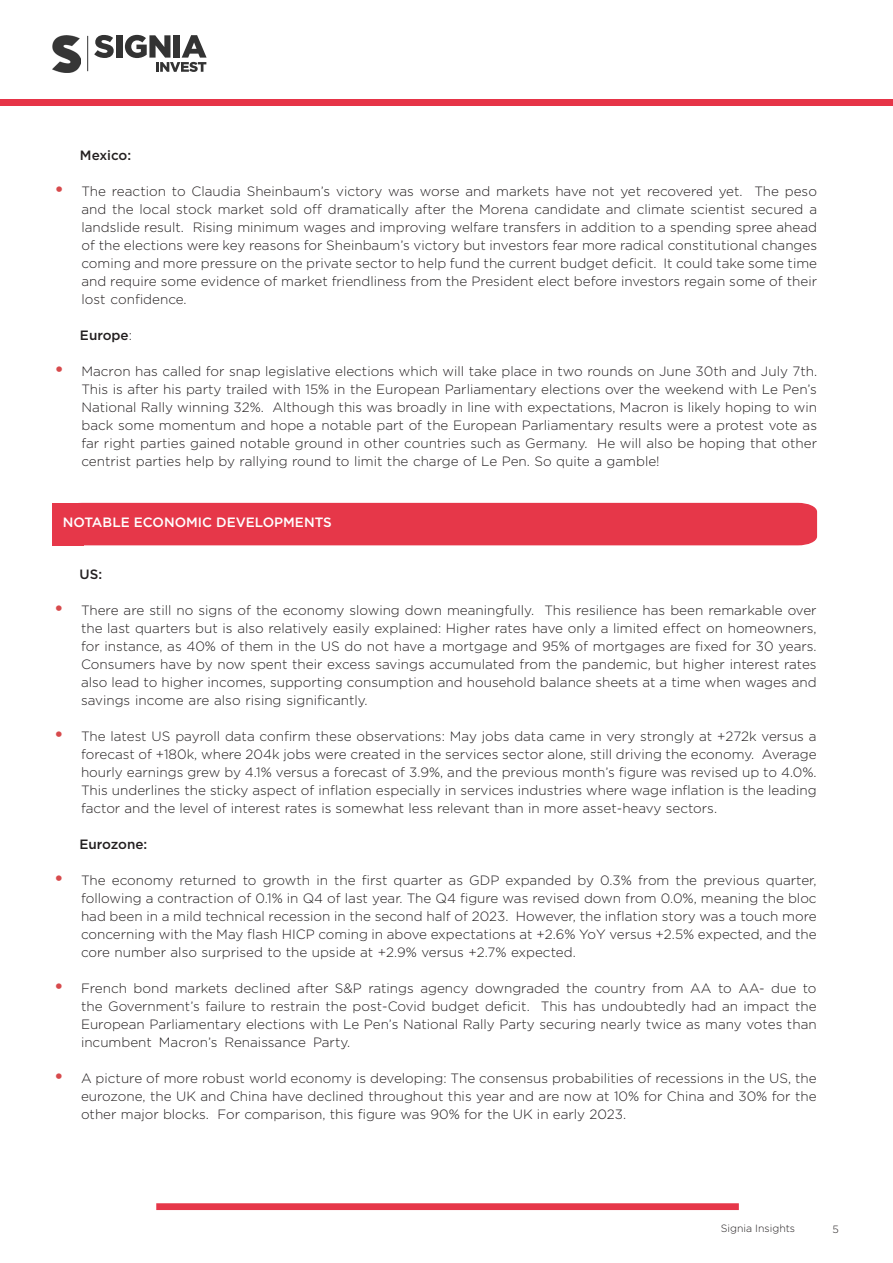
<style>
.page{position:relative;width:893px;height:1263px;background:#fff}
.page>*{position:absolute;margin:0;border:0;box-sizing:border-box;transform-origin:0 0}
.t1{font:300 13.5px/18px "Gotham";color:#231f20;text-align:justify}
.t2{font:500 13.5px "Gotham";color:#fff}
.Paragraph_Style_1{font:500 13.5px "Gotham";color:#231f20}
.t3{font:300 10.5px "Gotham";color:#231f20}
.s1{font-weight:500;font-size:19.5px;color:#d74a4c}
.s2{font-weight:300}
</style>
<div class="page">
<svg style="left:94px;top:35px;width:20px;height:23px"></svg>
<div style="left:116px;top:35px;width:6px;height:23px;background:#333"></div>
<svg style="left:125px;top:35px;width:82px;height:37px"></svg>
<hr style="left:87px;top:36px;width:1px;height:35px;background:#333">
<img style="left:52px;top:35px;width:28px;height:37px">
<div style="left:0;top:99px;width:893px;height:6px;background:#e63447"></div>
<div style="left:156px;top:1203px;width:583px;height:7px;background:#e63749;border:2px solid #e63749"></div>
<div style="left:62px;top:502px;width:756px;height:44px;background:#e63749"></div>
<div style="left:52px;top:503px;width:32px;height:42px;background:#e63749"></div>
<p class="Paragraph_Style_1" style="left:80px;top:147px;width:53px">Mexico:</p>
<p class="t1" style="left:81px;top:182px;width:737px;text-indent:-27px"><span class="s1">•</span> The reaction to Claudia Sheinbaum’s victory was worse and markets have not yet recovered yet. The peso and the local stock market sold off dramatically after the Morena candidate and climate scientist secured a landslide result. Rising minimum wages and improving welfare transfers in addition to a spending spree ahead of the elections were key reasons for Sheinbaum’s victory but investors fear more radical constitutional changes coming and more pressure on the private sector to help fund the current budget deficit. It could take some time and require some evidence of market friendliness from the President elect before investors regain some of their lost confidence.</p>
<p class="Paragraph_Style_1" style="left:80px;top:327px;width:54px">Europe<span class="s2">:</span></p>
<p class="t1" style="left:81px;top:362px;width:737px;text-indent:-27px"><span class="s1">•</span> Macron has called for snap legislative elections which will take place in two rounds on June 30th and July 7th.<br>This is after his party trailed with 15% in the European Parliamentary elections over the weekend with Le Pen’s National Rally winning 32%. Although this was broadly in line with expectations, Macron is likely hoping to win back some momentum and hope a notable part of the European Parliamentary results were a protest vote as far right parties gained notable ground in other countries such as Germany. He will also be hoping that other centrist parties help by rallying round to limit the charge of Le Pen. So quite a gamble!</p>
<p class="t2" style="left:63px;top:514px;width:271px">NOTABLE ECONOMIC DEVELOPMENTS</p>
<p class="Paragraph_Style_1" style="left:80px;top:565px;width:24px">US:</p>
<p class="t1" style="left:81px;top:601px;width:737px;text-indent:-27px"><span class="s1">•</span> There are still no signs of the economy slowing down meaningfully. This resilience has been remarkable over the last quarters but is also relatively easily explained: Higher rates have only a limited effect on homeowners, for instance, as 40% of them in the US do not have a mortgage and 95% of mortgages are fixed for 30 years.<br>Consumers have by now spent their excess savings accumulated from the pandemic, but higher interest rates also lead to higher incomes, supporting consumption and household balance sheets at a time when wages and savings income are also rising significantly.</p>
<p class="t1" style="left:81px;top:727px;width:737px;text-indent:-27px"><span class="s1">•</span> The latest US payroll data confirm these observations: May jobs data came in very strongly at +272k versus a forecast of +180k, where 204k jobs were created in the services sector alone, still driving the economy. Average hourly earnings grew by 4.1% versus a forecast of 3.9%, and the previous month’s figure was revised up to 4.0%.<br>This underlines the sticky aspect of inflation especially in services industries where wage inflation is the leading factor and the level of interest rates is somewhat less relevant than in more asset-heavy sectors.</p>
<p class="Paragraph_Style_1" style="left:80px;top:835px;width:69px">Eurozone:</p>
<p class="t1" style="left:81px;top:871px;width:737px;text-indent:-27px"><span class="s1">•</span> The economy returned to growth in the first quarter as GDP expanded by 0.3% from the previous quarter, following a contraction of 0.1% in Q4 of last year. The Q4 figure was revised down from 0.0%, meaning the bloc had been in a mild technical recession in the second half of 2023. However, the inflation story was a touch more concerning with the May flash HICP coming in above expectations at +2.6% YoY versus +2.5% expected, and the core number also surprised to the upside at +2.9% versus +2.7% expected.</p>
<p class="t1" style="left:81px;top:979px;width:737px;text-indent:-27px"><span class="s1">•</span> French bond markets declined after S&amp;P ratings agency downgraded the country from AA to AA- due to the Government’s failure to restrain the post-Covid budget deficit. This has undoubtedly had an impact the European Parliamentary elections with Le Pen’s National Rally Party securing nearly twice as many votes than incumbent Macron’s Renaissance Party.</p>
<p class="t1" style="left:81px;top:1069px;width:737px;text-indent:-27px"><span class="s1">•</span> A picture of more robust world economy is developing: The consensus probabilities of recessions in the US, the eurozone, the UK and China have declined throughout this year and are now at 10% for China and 30% for the other major blocks. For comparison, this figure was 90% for the UK in early 2023.</p>
<p class="t3" style="left:721px;top:1222px;width:76px">Signia Insights</p>
<p class="t3" style="left:833px;top:1222px;width:8px">5</p>
</div>
